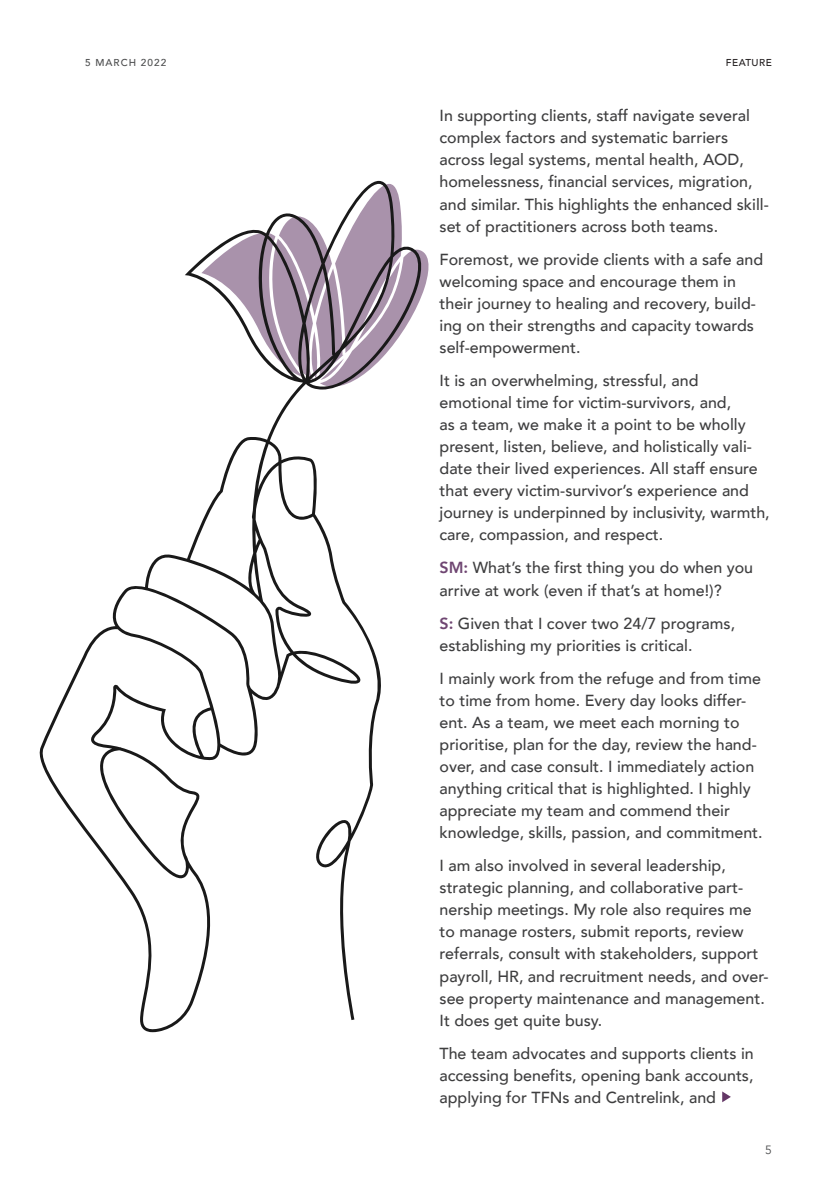
<style>
.page{position:relative;width:840px;height:1191px;background:#fff}
.page>*{position:absolute;margin:0;border:0;box-sizing:border-box;transform-origin:0 0}
.Salvos_Body{font:500 16px/22px "Avenir";color:#3e3e3f}
.t1{font:12px "Avenir";color:#4b4c4d}
.t2{font:500 10px "Avenir";letter-spacing:.1em;color:#4b4c4d}
.Page_name_-_Right{font:500 10px "Avenir";letter-spacing:.05em;color:#231f20}
.s1{font-weight:800;color:#6f4672}
</style>
<div class="page">
<svg style="left:40px;top:181px;width:384px;height:851px"></svg>
<svg style="left:722px;top:1091px;width:8px;height:11px"></svg>
<p class="t2" style="left:85px;top:54px;width:29px">5 March</p>
<p class="t2" style="left:141px;top:54px;width:27px">2022</p>
<p class="Page_name_-_Right" style="left:725px;top:54px;width:47px">FEATURE</p>
<p class="Salvos_Body" style="left:439px;top:104px;width:330px">In supporting clients, staff navigate several complex factors and systematic barriers across legal systems, mental health, AOD, homelessness, financial services, migration, and similar. This highlights the enhanced skill&shy;set of practitioners across both teams.</p>
<p class="Salvos_Body" style="left:439px;top:247px;width:325px">Foremost, we provide clients with a safe and welcoming space and encourage them in their journey to healing and recovery, build&shy;ing on their strengths and capacity towards self-empowerment.</p>
<p class="Salvos_Body" style="left:439px;top:368px;width:331px">It is an overwhelming, stressful, and emotional time for victim-survivors, and,<br>as a team, we make it a point to be wholly present, listen, believe, and holistically vali&shy;date their lived experiences. All staff ensure that every victim-survivor’s experience and journey is underpinned by inclusivity, warmth, care, compassion, and respect.</p>
<p class="Salvos_Body" style="left:439px;top:556px;width:315px"><span class="s1">SM:</span> What’s the first thing you do when you arrive at work (even if that’s at home!)?</p>
<p class="Salvos_Body" style="left:439px;top:611px;width:297px"><span class="s1">S:</span> Given that I cover two 24/7 programs, establishing my priorities is critical.</p>
<p class="Salvos_Body" style="left:439px;top:666px;width:324px">I mainly work from the refuge and from time to time from home. Every day looks differ&shy;ent. As a team, we meet each morning to prioritise, plan for the day, review the hand&shy;over, and case consult. I immediately action anything critical that is highlighted. I highly appreciate my team and commend their knowledge, skills, passion, and commitment.</p>
<p class="Salvos_Body" style="left:439px;top:853px;width:330px">I am also involved in several leadership, strategic planning, and collaborative part&shy;nership meetings. My role also requires me to manage rosters, submit reports, review referrals, consult with stakeholders, support payroll, HR, and recruitment needs, and over&shy;see property maintenance and management.<br>It does get quite busy.</p>
<p class="Salvos_Body" style="left:439px;top:1041px;width:315px;text-align:justify">The team advocates and supports clients in accessing benefits, opening bank accounts, applying for TFNs and Centrelink, and</p>
<p class="t1" style="left:764px;top:1142px;width:8px">5</p>
</div>
